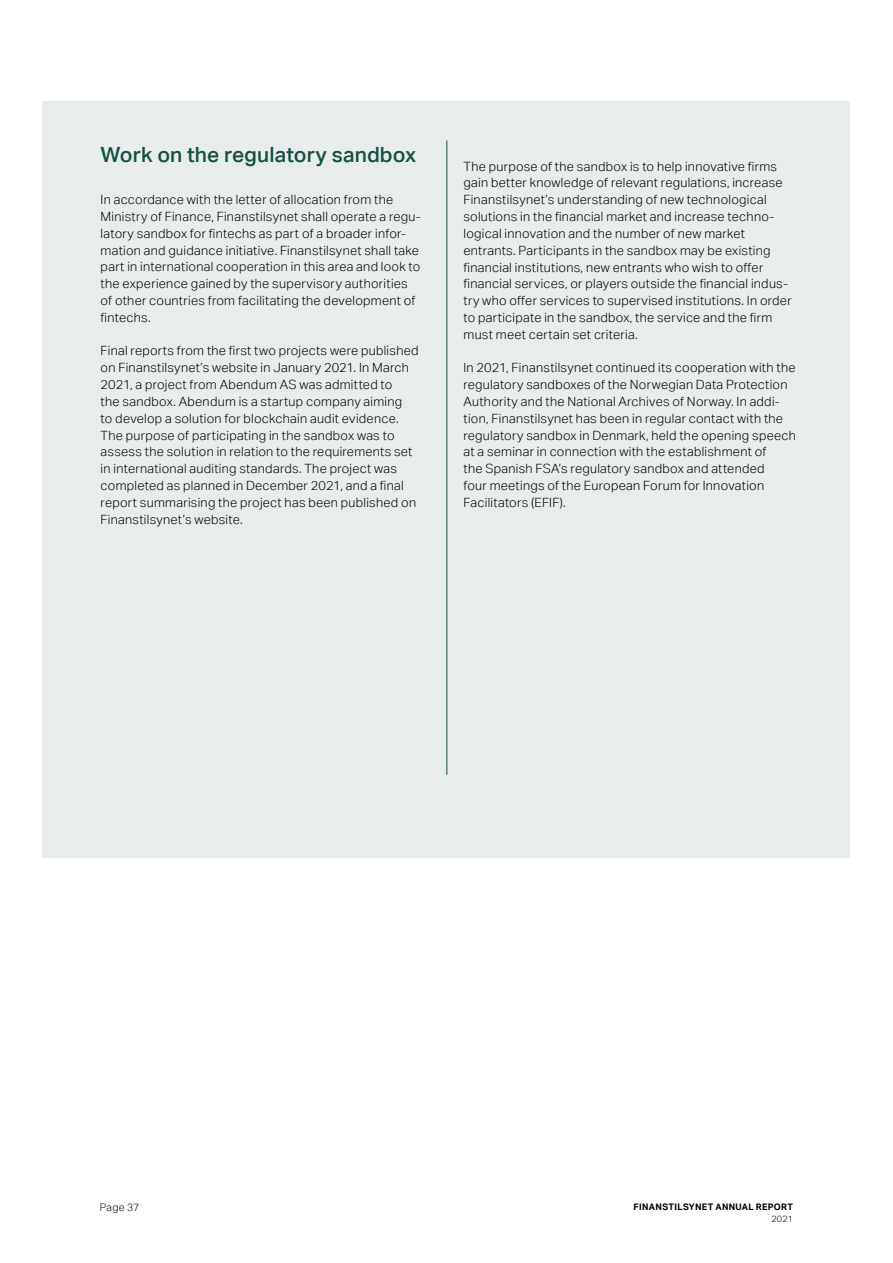
<style>
.page{position:relative;width:893px;height:1263px;background:#fff}
.page>*{position:absolute;margin:0;border:0;box-sizing:border-box;transform-origin:0 0}
.t1{font:500 21px "Aktiv Grotesk";letter-spacing:.005em;color:#155045}
.t2{font:300 12.75px/16.8px "Aktiv Grotesk";letter-spacing:.02em;color:#000}
.t3{font:300 10.5px "Aktiv Grotesk";letter-spacing:.025em;color:#000}
.t4{font:700 9px "Aktiv Grotesk";letter-spacing:.035em;color:#000}
.t5{font:300 9px "Aktiv Grotesk";color:#000}
</style>
<div class="page">
<div style="left:43px;top:101px;width:807px;height:757px;background:#e8edec"></div>
<hr style="left:446px;top:140px;width:1px;height:635px;background:#155045">
<h1 class="t1" style="left:101px;top:142px;width:317px">Work on the regulatory sandbox</h1>
<p class="t2" style="left:101px;top:191px;width:322px">In accordance with the letter of allocation from the Ministry of Finance, Finanstilsynet shall operate a regu&shy;latory sandbox for fintechs as part of a broader infor&shy;mation and guidance initiative. Finanstilsynet shall take part in international cooperation in this area and look to the experience gained by the supervisory authorities of other countries from facilitating the development of fintechs.</p>
<p class="t2" style="left:101px;top:343px;width:319px">Final reports from the first two projects were published on Finanstilsynet’s website in January 2021. In March 2021, a project from Abendum AS was admitted to<br>the sandbox. Abendum is a startup company aiming<br>to develop a solution for blockchain audit evidence.<br>The purpose of participating in the sandbox was to assess the solution in relation to the requirements set in international auditing standards. The project was completed as planned in December 2021, and a final report summarising the project has been published on Finanstilsynet’s website.</p>
<p class="t2" style="left:463px;top:158px;width:330px">The purpose of the sandbox is to help innovative firms gain better knowledge of relevant regulations, increase Finanstilsynet’s understanding of new technological solutions in the financial market and increase techno&shy;logical innovation and the number of new market entrants. Participants in the sandbox may be existing financial institutions, new entrants who wish to offer financial services, or players outside the financial indus&shy;try who offer services to supervised institutions. In order to participate in the sandbox, the service and the firm must meet certain set criteria.</p>
<p class="t2" style="left:463px;top:359px;width:334px">In 2021, Finanstilsynet continued its cooperation with the regulatory sandboxes of the Norwegian Data Protection Authority and the National Archives of Norway. In addi&shy;tion, Finanstilsynet has been in regular contact with the regulatory sandbox in Denmark, held the opening speech at a seminar in connection with the establishment of<br>the Spanish FSA’s regulatory sandbox and attended<br>four meetings of the European Forum for Innovation Facilitators (EFIF).</p>
<p class="t3" style="left:100px;top:1201px;width:41px">Page 37</p>
<p class="t4" style="left:634px;top:1201px;width:161px">FINANSTILSYNET ANNUAL REPORT</p>
<p class="t5" style="left:771px;top:1213px;width:23px">2021</p>
</div>
